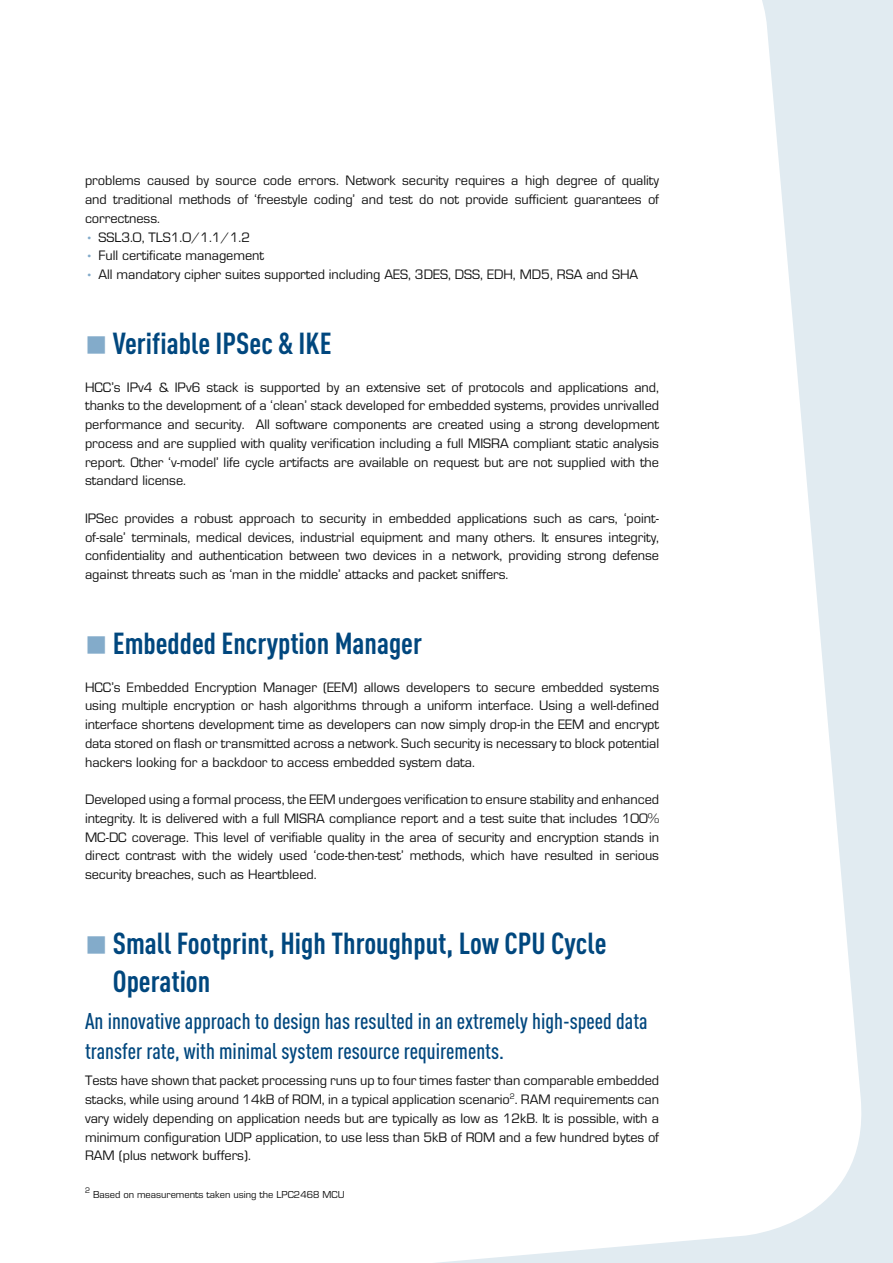
<style>
.page{position:relative;width:893px;height:1263px;background:#e1ebf1}
.page>*{position:absolute;margin:0;border:0;box-sizing:border-box;transform-origin:0 0}
.t1{font:700 30px/37.5px "DIN Cond";color:#00477e}
.t2{font:500 22.5px/30px "DIN Cond";color:#00477e}
.t3{font:14.25px/18.8px "Eurostyle H Roman";color:#121212;text-align:justify}
.t4{font:10.5px "Eurostyle H Roman";color:#121212}
.t5{font:8.25px "Eurostyle H Roman";color:#121212}
.s1{color:#83abca}
</style>
<div class="page">
<div style="left:0;top:0;width:861px;height:1263px;background:#fff"></div>
<p class="t3" style="left:85px;top:171px;width:576px">problems caused by source code errors. Network security requires a high degree of quality and traditional methods of ‘freestyle coding’ and test do not provide sufficient guarantees of correctness.</p>
<p class="t3" style="left:85px;top:228px;width:167px"><span class="s1">•</span> SSL3.0, TLS1.0/1.1/1.2</p>
<p class="t3" style="left:85px;top:246px;width:181px"><span class="s1">•</span> Full certificate management</p>
<p class="t3" style="left:85px;top:265px;width:555px"><span class="s1">•</span> All mandatory cipher suites supported including AES, 3DES, DSS, EDH, MD5, RSA and SHA</p>
<h1 class="t1" style="left:85px;top:324px;width:248px"><span class="s1">■</span> Verifiable IPSec &amp; IKE</h1>
<p class="t3" style="left:85px;top:378px;width:576px">HCC’s IPv4 &amp; IPv6 stack is supported by an extensive set of protocols and applications and, thanks to the development of a ‘clean’ stack developed for embedded systems, provides unrivalled performance and security. All software components are created using a strong development process and are supplied with quality verification including a full MISRA compliant static analysis report. Other ‘v-model’ life cycle artifacts are available on request but are not supplied with the standard license.</p>
<p class="t3" style="left:85px;top:509px;width:576px">IPSec provides a robust approach to security in embedded applications such as cars, ‘point&shy;of-sale’ terminals, medical devices, industrial equipment and many others. It ensures integrity, confidentiality and authentication between two devices in a network, providing strong defense against threats such as ‘man in the middle’ attacks and packet sniffers.</p>
<h1 class="t1" style="left:85px;top:624px;width:338px"><span class="s1">■</span> Embedded Encryption Manager</h1>
<p class="t3" style="left:85px;top:678px;width:576px">HCC’s Embedded Encryption Manager (EEM) allows developers to secure embedded systems using multiple encryption or hash algorithms through a uniform interface. Using a well-defined interface shortens development time as developers can now simply drop-in the EEM and encrypt data stored on flash or transmitted across a network. Such security is necessary to block potential hackers looking for a backdoor to access embedded system data.</p>
<p class="t3" style="left:85px;top:790px;width:576px">Developed using a formal process, the EEM undergoes verification to ensure stability and enhanced integrity. It is delivered with a full MISRA compliance report and a test suite that includes 100% MC-DC coverage. This level of verifiable quality in the area of security and encryption stands in direct contrast with the widely used ‘code-then-test’ methods, which have resulted in serious security breaches, such as Heartbleed.</p>
<h1 class="t1" style="left:113px;top:924px;width:495px;text-indent:-28px"><span class="s1">■</span> Small Footprint, High Throughput, Low CPU Cycle<br>Operation</h1>
<h2 class="t2" style="left:85px;top:1006px;width:564px">An innovative approach to design has resulted in an extremely high-speed data transfer rate, with minimal system resource requirements.</h2>
<p class="t3" style="left:85px;top:1071px;width:576px">Tests have shown that packet processing runs up to four times faster than comparable embedded stacks, while using around 14kB of ROM, in a typical application scenario<sup>2</sup>. RAM requirements can vary widely depending on application needs but are typically as low as 12kB. It is possible, with a minimum configuration UDP application, to use less than 5kB of ROM and a few hundred bytes of RAM (plus network buffers).</p>
<p class="t5" style="left:85px;top:1186px;width:7px">2</p>
<p class="t4" style="left:93px;top:1189px;width:253px">Based on measurements taken using the LPC2468 MCU</p>
</div>
